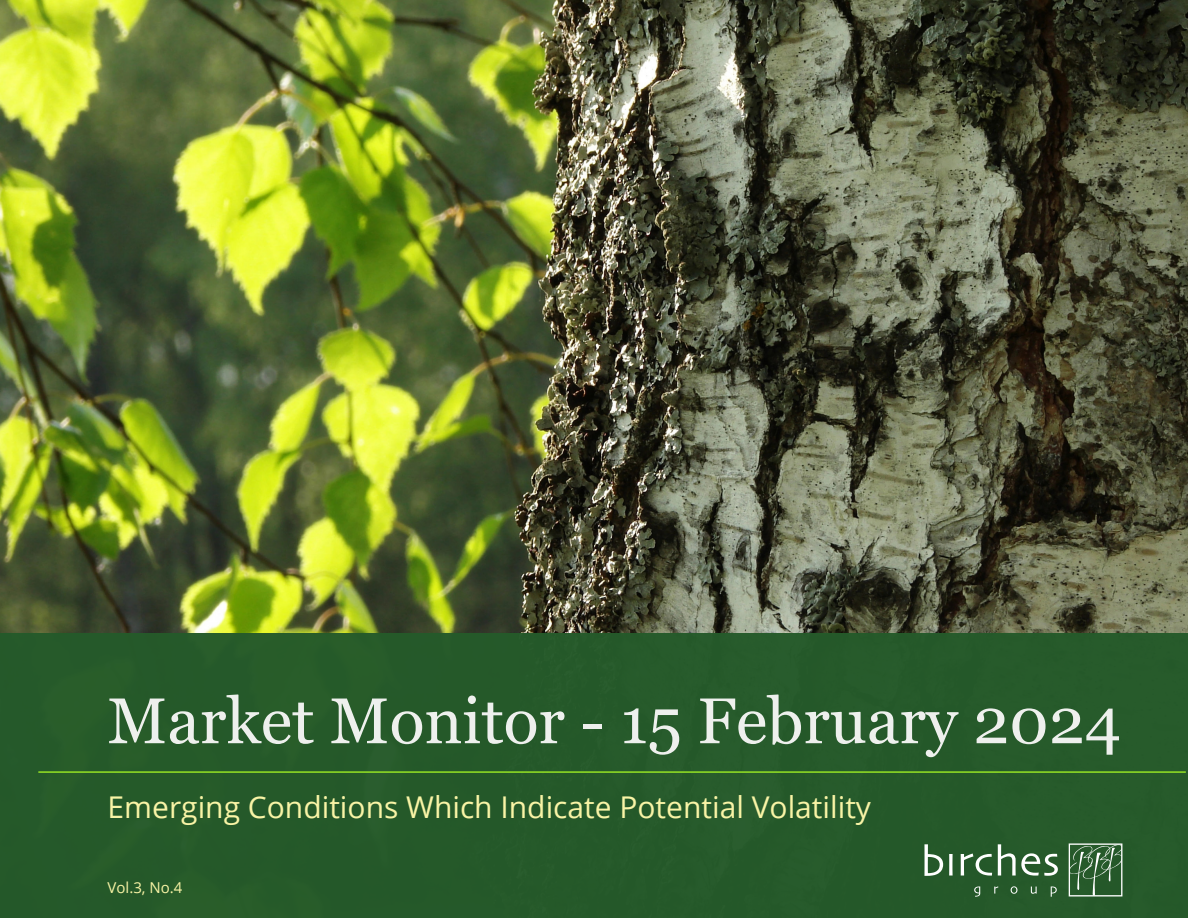
<style>
.page{position:relative;width:1188px;height:918px;background:#fff}
.page>*{position:absolute;margin:0;border:0;box-sizing:border-box;transform-origin:0 0}
.Callout_1{font:64.5px "Georgia";color:#eef0ed}
.Callout_1-2{font:30px "Open Sans";color:#f9f4a6}
.Callout_1-3{font:15px "Open Sans";color:#f9f4a6}
</style>
<div class="page">
<img style="left:0;top:0;width:1188px;height:634px">
<div style="left:0;top:634px;width:1188px;height:284px;background:#255a2a"></div>
<hr style="left:38px;top:771px;width:1148px;height:2px;background:#94e224">
<svg style="left:924px;top:844px;width:19px;height:32px"></svg>
<svg style="left:949px;top:854px;width:4px;height:22px"></svg>
<svg style="left:961px;top:854px;width:31px;height:22px"></svg>
<svg style="left:998px;top:844px;width:60px;height:32px"></svg>
<svg style="left:974px;top:887px;width:6px;height:10px"></svg>
<svg style="left:994px;top:886px;width:4px;height:8px"></svg>
<svg style="left:1011px;top:886px;width:6px;height:8px"></svg>
<svg style="left:1031px;top:887px;width:6px;height:7px"></svg>
<svg style="left:1051px;top:887px;width:6px;height:10px"></svg>
<svg style="left:1069px;top:843px;width:53px;height:53px"></svg>
<p class="Callout_1" style="left:108px;top:682px;width:1015px">Market Monitor - 15 February 2024</p>
<p class="Callout_1-2" style="left:108px;top:787px;width:765px">Emerging Conditions Which Indicate Potential Volatility</p>
<p class="Callout_1-3" style="left:108px;top:878px;width:76px">Vol.3, No.4</p>
</div>
